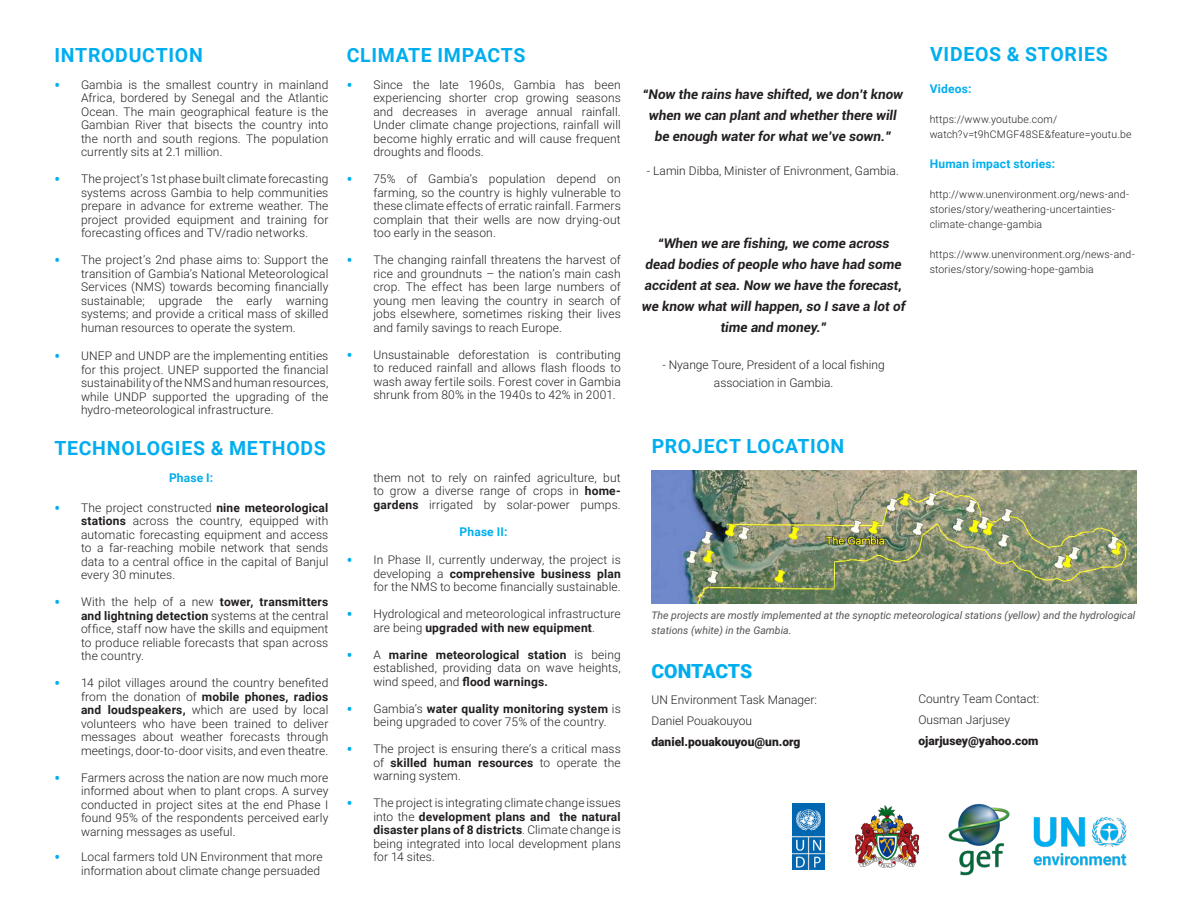
<style>
.page{position:relative;width:1188px;height:918px;background:#fff}
.page>*{position:absolute;margin:0;border:0;box-sizing:border-box;transform-origin:0 0}
.t1{font:700 19.5px "Roboto";letter-spacing:.035em;color:#00aeef}
.t2{font:900 19.5px "Roboto";letter-spacing:-.01em;color:#00aeef}
.Paragraph_Style_1{font:italic 700 13.5px/21px "Roboto";color:#231f20;text-align:center}
.Paragraph_Style_1-2{font:300 12px/13.5px "Roboto";letter-spacing:.01em;color:#231f20;text-align:justify}
.t3{font:900 12px/21px "Roboto";color:#231f20}
.t4{font:700 12px "Roboto";letter-spacing:.015em;color:#00aeef}
.t5{font:300 10.5px/15px "Roboto";letter-spacing:.015em;color:#231f20}
.Bullet_Points{font:italic 10.5px/15px "Roboto";color:#535355}
.s1{font-size:19.5px;color:#00aeef}
.s2{font-weight:700}
.s3{font-weight:300}
</style>
<div class="page">
<img style="left:855px;top:806px;width:63px;height:62px">
<img style="left:948px;top:803px;width:62px;height:73px">
<img style="left:652px;top:470px;width:484px;height:134px">
<img style="left:793px;top:804px;width:32px;height:65px">
<img style="left:1033px;top:817px;width:94px;height:49px">
<p class="t1" style="left:54px;top:41px;width:150px">INTRODUCTION</p>
<p class="Paragraph_Style_1-2" style="left:81px;top:77px;width:249px;text-indent:-27px"><span class="s1">•</span> Gambia is the smallest country in mainland Africa, bordered by Senegal and the Atlantic Ocean. The main geographical feature is the Gambian River that bisects the country into the north and south regions. The population currently sits at 2.1 million.</p>
<p class="Paragraph_Style_1-2" style="left:81px;top:172px;width:249px;text-indent:-27px"><span class="s1">•</span> The project’s 1st phase built climate forecasting systems across Gambia to help communities prepare in advance for extreme weather. The project provided equipment and training for forecasting offices and TV/radio networks.</p>
<p class="Paragraph_Style_1-2" style="left:81px;top:253px;width:249px;text-indent:-27px"><span class="s1">•</span> The project’s 2nd phase aims to: Support the transition of Gambia’s National Meteorological Services (NMS) towards becoming financially sustainable; upgrade the early warning systems; and provide a critical mass of skilled human resources to operate the system.</p>
<p class="Paragraph_Style_1-2" style="left:81px;top:349px;width:249px;text-indent:-27px"><span class="s1">•</span> UNEP and UNDP are the implementing entities for this project. UNEP supported the financial sustainability of the NMS and human resources, while UNDP supported the upgrading of the hydro-meteorological infrastructure.</p>
<p class="t1" style="left:54px;top:434px;width:273px">TECHNOLOGIES &amp; METHODS</p>
<p class="t4" style="left:169px;top:469px;width:46px">Phase I:</p>
<p class="Paragraph_Style_1-2" style="left:81px;top:500px;width:249px;text-indent:-27px"><span class="s1">•</span> The project constructed <span class="s2">nine meteorological stations</span> across the country, equipped with automatic forecasting equipment and access to a far-reaching mobile network that sends data to a central office in the capital of Banjul every 30 minutes.</p>
<p class="Paragraph_Style_1-2" style="left:81px;top:595px;width:249px;text-indent:-27px"><span class="s1">•</span> With the help of a new <span class="s2">tower, transmitters and lightning detection</span> systems at the central office, staff now have the skills and equipment to produce reliable forecasts that span across the country.</p>
<p class="Paragraph_Style_1-2" style="left:81px;top:676px;width:249px;text-indent:-27px"><span class="s1">•</span> 14 pilot villages around the country benefited from the donation of <span class="s2">mobile phones, radios and loudspeakers,</span> which are used by local volunteers who have been trained to deliver messages about weather forecasts through meetings, door-to-door visits, and even theatre.</p>
<p class="Paragraph_Style_1-2" style="left:81px;top:770px;width:249px;text-indent:-27px"><span class="s1">•</span> Farmers across the nation are now much more informed about when to plant crops. A survey conducted in project sites at the end Phase I found 95% of the respondents perceived early warning messages as useful.</p>
<p class="Paragraph_Style_1-2" style="left:54px;top:850px;width:270px"><span class="s1">•</span> Local farmers told UN Environment that more</p>
<p class="Paragraph_Style_1-2" style="left:81px;top:863px;width:241px">information about climate change persuaded</p>
<p class="t1" style="left:347px;top:41px;width:180px">CLIMATE IMPACTS</p>
<p class="Paragraph_Style_1-2" style="left:373px;top:77px;width:249px;text-indent:-27px"><span class="s1">•</span> Since the late 1960s, Gambia has been experiencing shorter crop growing seasons and decreases in average annual rainfall.<br>Under climate change projections, rainfall will become highly erratic and will cause frequent droughts and floods.</p>
<p class="Paragraph_Style_1-2" style="left:373px;top:172px;width:249px;text-indent:-27px"><span class="s1">•</span> 75% of Gambia’s population depend on farming, so the country is highly vulnerable to these climate effects of erratic rainfall. Farmers complain that their wells are now drying-out too early in the season.</p>
<p class="Paragraph_Style_1-2" style="left:373px;top:253px;width:249px;text-indent:-27px"><span class="s1">•</span> The changing rainfall threatens the harvest of rice and groundnuts – the nation’s main cash crop. The effect has been large numbers of young men leaving the country in search of jobs elsewhere, sometimes risking their lives and family savings to reach Europe.</p>
<p class="Paragraph_Style_1-2" style="left:373px;top:347px;width:249px;text-indent:-27px"><span class="s1">•</span> Unsustainable deforestation is contributing to reduced rainfall and allows flash floods to wash away fertile soils. Forest cover in Gambia shrunk from 80% in the 1940s to 42% in 2001.</p>
<p class="Paragraph_Style_1-2" style="left:373px;top:470px;width:249px">them not to rely on rainfed agriculture, but to grow a diverse range of crops in <span class="s2">home&shy;gardens</span> irrigated by solar-power pumps.</p>
<p class="t4" style="left:460px;top:523px;width:49px">Phase II:</p>
<p class="Paragraph_Style_1-2" style="left:373px;top:553px;width:249px;text-indent:-27px"><span class="s1">•</span> In Phase II, currently underway, the project is developing a <span class="s2">comprehensive business plan </span>for the NMS to become financially sustainable.</p>
<p class="Paragraph_Style_1-2" style="left:346px;top:607px;width:276px;text-align:center"><span class="s1">•</span> Hydrological and meteorological infrastructure are being <span class="s2">upgraded with new equipment</span>.</p>
<p class="Paragraph_Style_1-2" style="left:373px;top:647px;width:249px;text-indent:-27px"><span class="s1">•</span> A <span class="s2">marine meteorological station</span> is being established, providing data on wave heights, wind speed, and <span class="s2">flood warnings.</span></p>
<p class="Paragraph_Style_1-2" style="left:373px;top:701px;width:249px;text-indent:-27px"><span class="s1">•</span> Gambia’s <span class="s2">water quality monitoring system</span> is being upgraded to cover 75% of the country.</p>
<p class="Paragraph_Style_1-2" style="left:373px;top:742px;width:249px;text-indent:-27px"><span class="s1">•</span> The project is ensuring there’s a critical mass of <span class="s2">skilled human resources</span> to operate the warning system.</p>
<p class="Paragraph_Style_1-2" style="left:373px;top:796px;width:249px;text-indent:-27px"><span class="s1">•</span> The project is integrating climate change issues into the <span class="s2">development plans and the natural disaster plans of 8 districts</span>. Climate change is being integrated into local development plans for 14 sites.</p>
<p class="Paragraph_Style_1" style="left:643px;top:83px;width:262px">“Now the rains have shifted, we don’t know when we can plant and whether there will be enough water for what we’ve sown.”</p>
<p class="Paragraph_Style_1-2" style="left:647px;top:163px;width:253px">- Lamin Dibba, Minister of Enivronment, Gambia.</p>
<p class="Paragraph_Style_1" style="left:642px;top:232px;width:265px">“When we are fishing, we come across dead bodies of people who have had some accident at sea. Now we have the forecast, we know what will happen, so I save a lot of time and money.”</p>
<p class="Paragraph_Style_1-2" style="left:662px;top:356px;width:224px;line-height:18px;text-align:center">- Nyange Toure, President of a local fishing association in Gambia.</p>
<p class="t1" style="left:652px;top:432px;width:194px">PROJECT LOCATION</p>
<p class="t1" style="left:930px;top:41px;width:179px">VIDEOS &amp; STORIES</p>
<p class="t4" style="left:930px;top:80px;width:43px">Videos:</p>
<p class="t5" style="left:930px;top:112px;width:203px">https://www.youtube.com/ watch?v=t9hCMGF48SE&amp;feature=youtu.be</p>
<p class="t4" style="left:930px;top:155px;width:127px">Human impact stories:</p>
<p class="t5" style="left:930px;top:187px;width:201px">http://www.unenvironment.org/news-and&shy;stories/story/weathering-uncertainties&shy;climate-change-gambia</p>
<p class="t5" style="left:930px;top:247px;width:207px">https://www.unenvironment.org/news-and&shy;stories/story/sowing-hope-gambia</p>
<p class="Bullet_Points" style="left:652px;top:607px;width:485px">The projects are mostly implemented at the synoptic meteorological stations (yellow) and the hydrological stations (white) in the Gambia.</p>
<p class="t2" style="left:652px;top:658px;width:102px">CONTACTS</p>
<p class="Paragraph_Style_1-2" style="left:652px;top:692px;width:167px">UN Environment Task Manager:</p>
<p class="Paragraph_Style_1-2" style="left:652px;top:713px;width:102px">Daniel Pouakouyou</p>
<p class="t3" style="left:652px;top:731px;width:150px">daniel.pouakouyou@un.org</p>
<p class="Paragraph_Style_1-2" style="left:918px;top:692px;width:122px">Country Team Contact:</p>
<p class="t3" style="left:918px;top:709px;width:122px"><span class="s3">Ousman Jarjusey </span>ojarjusey@yahoo.com</p>
</div>
